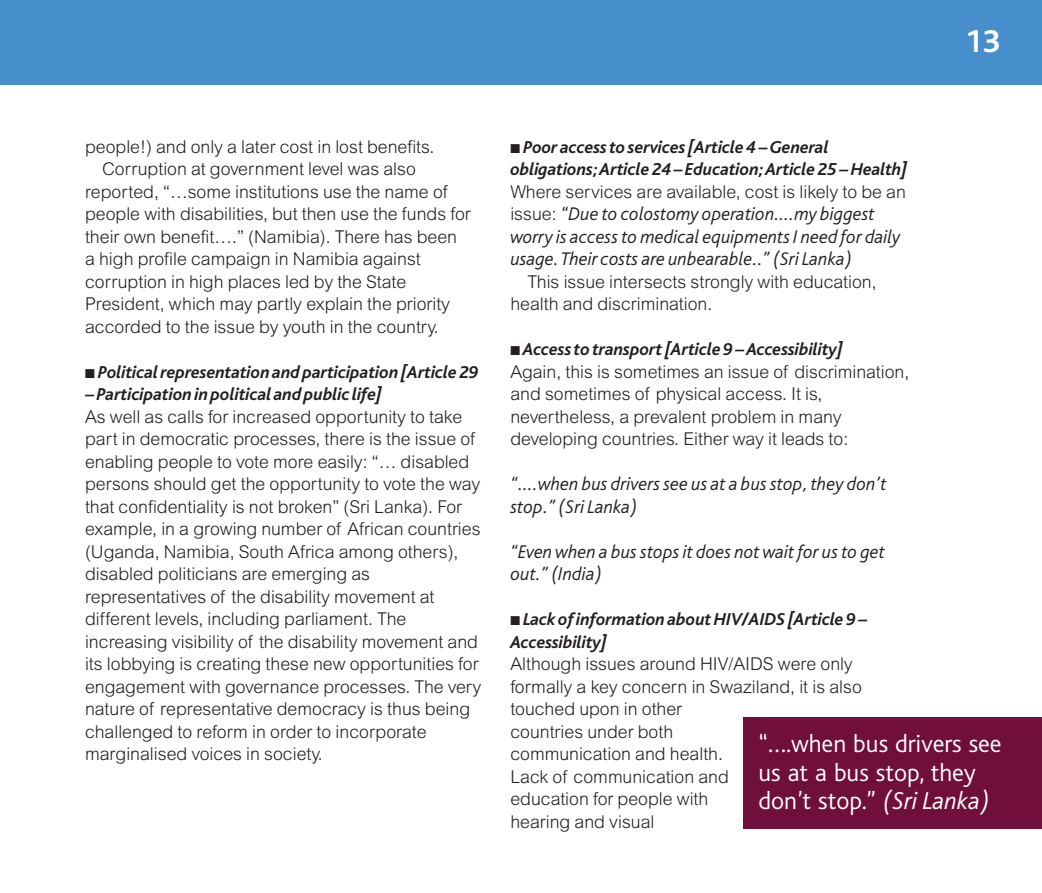
<style>
.page{position:relative;width:1042px;height:893px;background:#fff}
.page>*{position:absolute;margin:0;border:0;box-sizing:border-box;transform-origin:0 0}
.t1{font:700 33px "Bliss";color:#fff}
.t2{font:300 25.5px/28.5px "Bliss";color:#fff}
.t3{font:italic 300 19.2px/22.5px "Bliss";color:#231f20}
.t4{font:italic 700 18px/22.5px "Bliss";letter-spacing:-.005em;color:#231f20}
.t5{font:300 17.7px/22.5px "Arial";color:#231f20}
.s1{font-family:"Arial";font-style:normal;font-size:17.7px}
.s2{font-style:italic}
</style>
<div class="page">
<div style="left:0;top:0;width:1042px;height:85px;background:#468fcc"></div>
<div style="left:743px;top:718px;width:299px;height:111px;background:#710f3c"></div>
<h1 class="t1" style="left:964px;top:28px;width:37px">13</h1>
<p class="t5" style="left:85px;top:137px;width:351px">people!) and only a later cost in lost benefits.</p>
<p class="t5" style="left:102px;top:160px;width:315px">Corruption at government level was also</p>
<p class="t5" style="left:85px;top:182px;width:364px">reported, “…some institutions use the name of</p>
<p class="t5" style="left:85px;top:205px;width:387px">people with disabilities, but then use the funds for</p>
<p class="t5" style="left:85px;top:227px;width:373px">their own benefit….” (Namibia). There has been</p>
<p class="t5" style="left:85px;top:250px;width:337px">a high profile campaign in Namibia against</p>
<p class="t5" style="left:85px;top:272px;width:323px">corruption in high places led by the State</p>
<p class="t5" style="left:85px;top:295px;width:366px">President, which may partly explain the priority</p>
<p class="t5" style="left:85px;top:317px;width:355px">accorded to the issue by youth in the country.</p>
<p class="t4" style="left:85px;top:362px;width:395px">■ Political representation and participation [Article 29</p>
<p class="t4" style="left:85px;top:385px;width:299px">– Participation in political and public life]</p>
<p class="t5" style="left:85px;top:407px;width:398px">As well as calls for increased opportunity to take part in democratic processes, there is the issue of enabling people to vote more easily: “… disabled persons should get the opportunity to vote the way that confidentiality is not broken” (Sri Lanka). For example, in a growing number of African countries (Uganda, Namibia, South Africa among others), disabled politicians are emerging as representatives of the disability movement at different levels, including parliament. The increasing visibility of the disability movement and its lobbying is creating these new opportunities for engagement with governance processes. The very nature of representative democracy is thus being challenged to reform in order to incorporate marginalised voices in society.</p>
<p class="t4" style="left:510px;top:137px;width:399px">■ Poor access to services [Article 4 – General obligations;Article 24 – Education;Article 25 – Health]</p>
<p class="t5" style="left:510px;top:182px;width:397px">Where services are available, cost is likely to be an</p>
<p class="t3" style="left:510px;top:204px;width:391px"><span class="s1">issue:</span> “Due to colostomy operation….my biggest worry is access to medical equipments I need for daily usage. Their costs are unbearable..” (Sri Lanka)</p>
<p class="t5" style="left:510px;top:272px;width:368px;text-indent:17px">This issue intersects strongly with education, health and discrimination.</p>
<p class="t4" style="left:510px;top:340px;width:335px">■ Access to transport [Article 9 – Accessibility]</p>
<p class="t5" style="left:510px;top:362px;width:400px">Again, this is sometimes an issue of discrimination, and sometimes of physical access. It is, nevertheless, a prevalent problem in many developing countries. Either way it leads to:</p>
<p class="t3" style="left:510px;top:474px;width:378px">“….when bus drivers see us at a bus stop, they don’t stop.” (Sri Lanka)</p>
<p class="t3" style="left:510px;top:542px;width:376px">“Even when a bus stops it does not wait for us to get out.” (India)</p>
<p class="t4" style="left:510px;top:610px;width:358px">■ Lack of information about HIV/AIDS [Article 9 –<br>Accessibility]</p>
<p class="t5" style="left:510px;top:655px;width:353px">Although issues around HIV/AIDS were only formally a key concern in Swaziland, it is also touched upon in other<br>countries under both<br>communication and health.<br>Lack of communication and<br>education for people with<br>hearing and visual</p>
<h2 class="t2" style="left:758px;top:731px;width:245px">“….when bus drivers see us at a bus stop, they don’t stop.” <span class="s2">(Sri Lanka)</span></h2>
</div>
